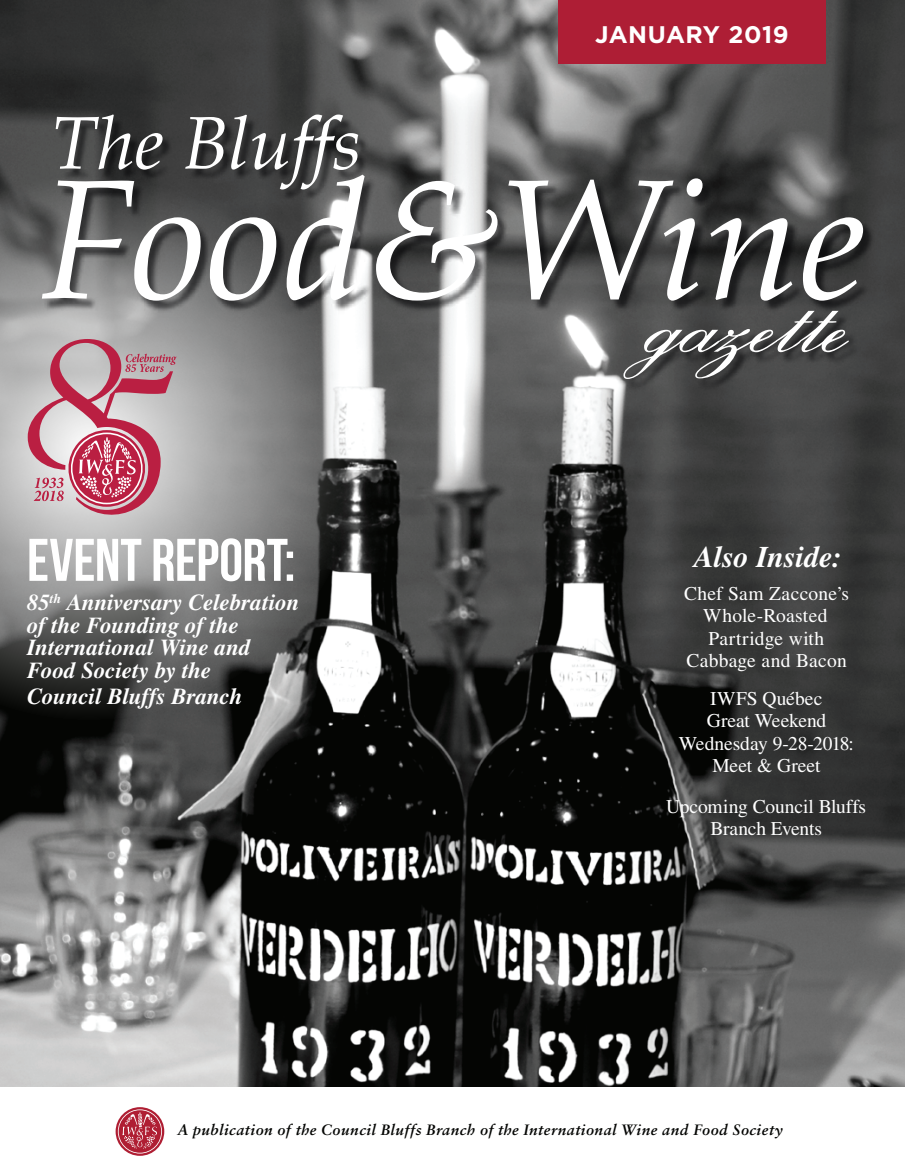
<style>
.page{position:relative;width:905px;height:1175px;background:#fff}
.page>*{position:absolute;margin:0;border:0;box-sizing:border-box;transform-origin:0 0}
.t1{font:700 60px "Bebas Neue";color:#fff}
.t2{font:italic 700 30px "Times CE";color:#fff}
.t3{font:700 24px "Gotham";letter-spacing:.025em;color:#fff}
.t4{font:italic 700 22.95px/22.5px "Times CE";color:#fff}
.t5{font:19.5px/22.5px "Times CE";letter-spacing:.005em;color:#fff;text-align:center}
.t6{font:italic 700 15px "Sabon";letter-spacing:.03em;color:#040503}
</style>
<div class="page">
<img style="left:0;top:0;width:904px;height:1086px">
<svg style="left:0;top:176px;width:361px;height:544px"></svg>
<div style="left:44px;top:116px;width:830px;height:274px;background:#000002;opacity:.59"></div>
<svg style="left:623px;top:311px;width:225px;height:68px"></svg>
<svg style="left:42px;top:114px;width:322px;height:187px"></svg>
<svg style="left:376px;top:181px;width:121px;height:119px"></svg>
<svg style="left:508px;top:178px;width:194px;height:123px"></svg>
<svg style="left:710px;top:218px;width:82px;height:83px"></svg>
<svg style="left:802px;top:217px;width:61px;height:84px"></svg>
<div style="left:558px;top:0;width:267px;height:63px;background:#ae1e35"></div>
<svg style="left:28px;top:339px;width:149px;height:190px"></svg>
<svg style="left:116px;top:1107px;width:48px;height:48px"></svg>
<svg style="left:118px;top:1109px;width:44px;height:44px"></svg>
<p class="t1" style="left:27px;top:527px;width:270px">EVENT REPORT:</p>
<p class="t4" style="left:27px;top:591px;width:274px">85<sup>th</sup> Anniversary Celebration of the Founding of the<br>International Wine and<br>Food Society by the</p>
<p class="t4" style="left:27px;top:684px;width:217px">Council Bluffs Branch</p>
<p class="t3" style="left:595px;top:18px;width:195px">JANUARY 2019</p>
<p class="t2" style="left:694px;top:539px;width:149px">Also Inside:</p>
<p class="t5" style="left:684px;top:582px;width:167px">Chef Sam Zaccone’s<br>Whole-Roasted<br>Partridge with<br>Cabbage and Bacon</p>
<p class="t5" style="left:706px;top:687px;width:121px;text-align:left">IWFS Québec<br>Great Weekend</p>
<p class="t5" style="left:679px;top:732px;width:177px">Wednesday 9-28-2018:<br>Meet &amp; Greet</p>
<p class="t5" style="left:666px;top:795px;width:201px">Upcoming Council Bluffs<br>Branch Events</p>
<p class="t6" style="left:178px;top:1120px;width:606px">A publication of the Council Bluffs Branch of the International Wine and Food Society</p>
</div>
